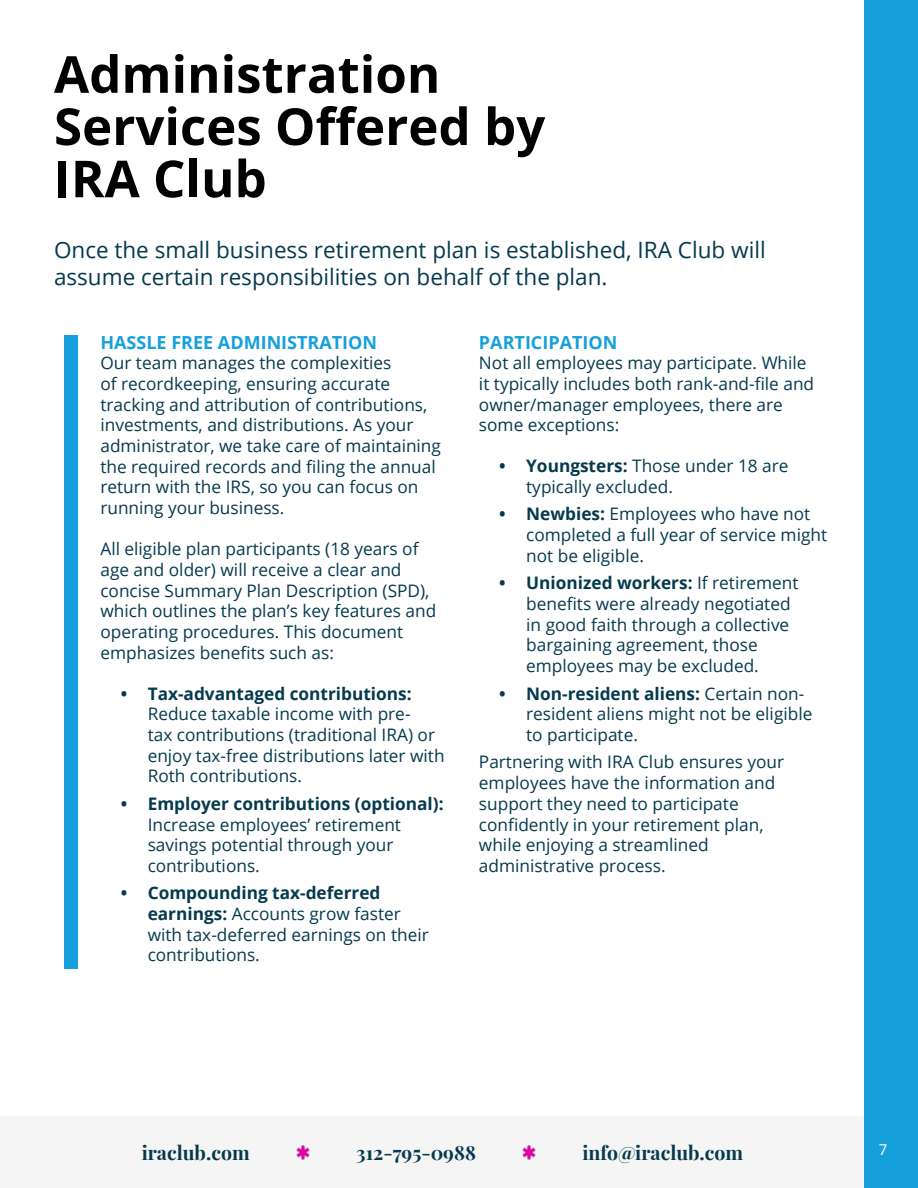
<style>
.page{position:relative;width:918px;height:1188px;background:#fff}
.page>*{position:absolute;margin:0;border:0;box-sizing:border-box;transform-origin:0 0}
.t1{font:700 51px/52.2px "Open Sans";color:#000}
.t2{font:22.5px/27px "Open Sans";color:#053a4e}
.t3{font:700 19.5px "Playfair Display";color:#053a4e}
.t4{font:700 18px "Open Sans";color:#16a0db}
.t5{font:17.25px/20.7px "Open Sans";color:#053a4e}
.t6{font:700 17.25px "Open Sans";color:#053a4e}
.t7{font:15px "Open Sans";color:#fff}
.s1{font-weight:700}
</style>
<div class="page">
<div style="left:64px;top:335px;width:14px;height:633px;background:#16a0db"></div>
<div style="left:0;top:1116px;width:918px;height:72px;background:#f5f5f5"></div>
<div style="left:864px;top:0;width:54px;height:1188px;background:#16a0db"></div>
<img style="left:296px;top:1145px;width:14px;height:15px">
<img style="left:522px;top:1145px;width:14px;height:15px">
<h1 class="t1" style="left:54px;top:47px;width:493px">Administration<br>Services Offered by<br>IRA Club</h1>
<h2 class="t2" style="left:54px;top:236px;width:713px">Once the small business retirement plan is established, IRA Club will assume certain responsibilities on behalf of the plan.</h2>
<p class="t4" style="left:100px;top:329px;width:278px">HASSLE FREE ADMINISTRATION</p>
<p class="t5" style="left:100px;top:352px;width:342px">Our team manages the complexities<br>of recordkeeping, ensuring accurate tracking and attribution of contributions, investments, and distributions. As your administrator, we take care of maintaining the required records and filing the annual return with the IRS, so you can focus on running your business.</p>
<p class="t5" style="left:100px;top:538px;width:337px">All eligible plan participants (18 years of age and older) will receive a clear and concise Summary Plan Description (SPD), which outlines the plan’s key features and operating procedures. This document emphasizes benefits such as:</p>
<p class="t6" style="left:121px;top:681px;width:293px">• Tax-advantaged contributions:</p>
<p class="t5" style="left:148px;top:703px;width:298px">Reduce taxable income with pre-<br>tax contributions (traditional IRA) or enjoy tax-free distributions later with Roth contributions.</p>
<p class="t6" style="left:121px;top:791px;width:324px">• Employer contributions (optional):</p>
<p class="t5" style="left:148px;top:813px;width:255px">Increase employees’ retirement savings potential through your contributions.</p>
<p class="t5" style="left:148px;top:882px;width:283px;text-indent:-27px"><span class="s1">• Compounding tax-deferred earnings:</span> Accounts grow faster with tax-deferred earnings on their contributions.</p>
<p class="t4" style="left:479px;top:329px;width:140px">PARTICIPATION</p>
<p class="t5" style="left:479px;top:352px;width:337px">Not all employees may participate. While it typically includes both rank-and-file and owner/manager employees, there are some exceptions:</p>
<p class="t5" style="left:526px;top:455px;width:264px;text-indent:-27px"><span class="s1">• Youngsters:</span> Those under 18 are typically excluded.</p>
<p class="t5" style="left:526px;top:503px;width:302px;text-indent:-27px"><span class="s1">• Newbies:</span> Employees who have not completed a full year of service might not be eligible.</p>
<p class="t5" style="left:526px;top:572px;width:274px;text-indent:-27px"><span class="s1">• Unionized workers:</span> If retirement benefits were already negotiated in good faith through a collective bargaining agreement, those employees may be excluded.</p>
<p class="t5" style="left:526px;top:683px;width:288px;text-indent:-27px"><span class="s1">• Non-resident aliens:</span> Certain non&shy;resident aliens might not be eligible to participate.</p>
<p class="t5" style="left:479px;top:751px;width:307px">Partnering with IRA Club ensures your employees have the information and support they need to participate confidently in your retirement plan, while enjoying a streamlined administrative process.</p>
<p class="t3" style="left:142px;top:1137px;width:109px">iraclub.com</p>
<p class="t3" style="left:582px;top:1137px;width:162px">info@iraclub.com</p>
<p class="t3" style="left:356px;top:1137px;width:121px">312-795-0988</p>
<p class="t7" style="left:879px;top:1139px;width:10px">7</p>
</div>
